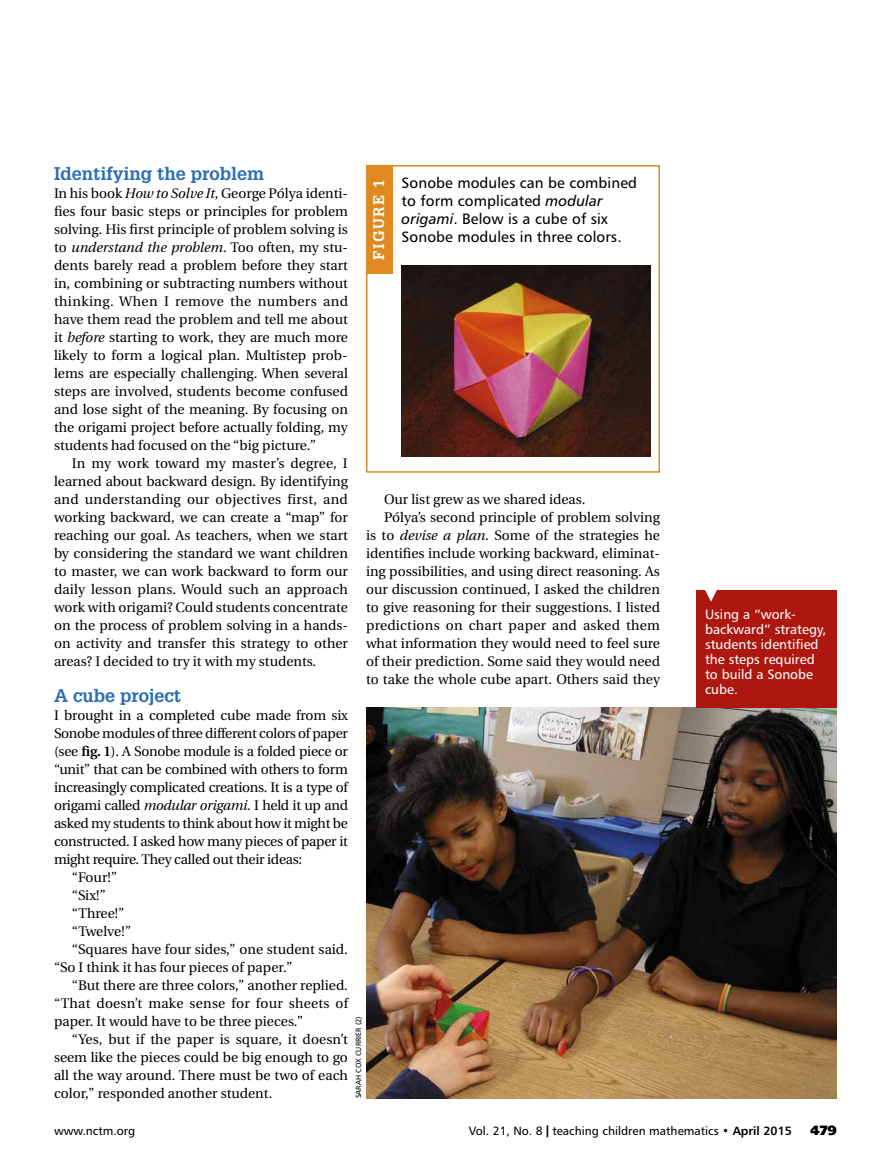
<style>
.page{position:relative;width:891px;height:1175px;background:#fff}
.page>*{position:absolute;margin:0;border:0;box-sizing:border-box;transform-origin:0 0}
.t1{font:700 18px "Glypha";color:#2b6db3}
.t2{font:15px/18px "Humanist 777 BT Roman B";letter-spacing:.005em;color:#000}
.t3{font:700 15px "Glypha";letter-spacing:.1em;color:#fff}
.t4{font:13.8px/18px "Utopia";color:#000;text-align:justify}
.t5{font:13.8px "Utopia";letter-spacing:-.02em;color:#000}
.t6{font:13.5px/15px "Humanist 777 BT Roman B";color:#fff}
.t7{font:13.5px "Humanist 777 BT Extra Black B";color:#000}
.t8{font:12px "Humanist 777 BT Roman B";color:#000}
.t9{font:7.5px "Humanist 777 BT Roman B";color:#000}
.s1{font-style:italic}
.s2{font-weight:600}
.s3{font-family:"Humanist 777 BT Italic B"}
.s4{font-family:"Interstate";font-weight:700}
.s5{font-family:"Humanist 777 BT Bold B"}
</style>
<div class="page">
<img style="left:366px;top:707px;width:471px;height:391px">
<div style="left:366px;top:166px;width:27px;height:108px;background:#e08920"></div>
<div style="left:366px;top:165px;width:294px;height:307px;border:2px solid #e08920"></div>
<img style="left:402px;top:265px;width:248px;height:192px">
<div style="left:696px;top:590px;width:141px;height:117px;background:#ad170f"></div>
<svg style="left:705px;top:590px;width:12px;height:12px"></svg>
<h1 class="t1" style="left:54px;top:162px;width:212px">Identifying the problem</h1>
<p class="t4" style="left:54px;top:185px;width:296px">In his book <span class="s1">How to Solve It</span>, George Pólya identi&shy;fies four basic steps or principles for problem solving. His first principle of problem solving is to <span class="s1">understand the problem</span>. Too often, my stu&shy;dents barely read a problem before they start in, combining or subtracting numbers without thinking. When I remove the numbers and have them read the problem and tell me about it <span class="s1">before</span> starting to work, they are much more likely to form a logical plan. Multistep prob&shy;lems are especially challenging. When several steps are involved, students become confused and lose sight of the meaning. By focusing on the origami project before actually folding, my students had focused on the “big picture.”</p>
<p class="t4" style="left:54px;top:455px;width:296px;text-indent:18px">In my work toward my master’s degree, I learned about backward design. By identifying and understanding our objectives first, and working backward, we can create a “map” for reaching our goal. As teachers, when we start by considering the standard we want children to master, we can work backward to form our daily lesson plans. Would such an approach work with origami? Could students concentrate on the process of problem solving in a hands&shy;on activity and transfer this strategy to other areas? I decided to try it with my students.</p>
<h1 class="t1" style="left:54px;top:684px;width:129px">A cube project</h1>
<p class="t4" style="left:54px;top:707px;width:296px">I brought in a completed cube made from six</p>
<p class="t5" style="left:54px;top:726px;width:296px">Sonobe modules of three different colors of paper</p>
<p class="t5" style="left:54px;top:744px;width:295px">(see <span class="s2">fig. 1</span>). A Sonobe module is a folded piece or</p>
<p class="t5" style="left:54px;top:762px;width:295px">“unit” that can be combined with others to form</p>
<p class="t5" style="left:54px;top:780px;width:296px">increasingly complicated creations. It is a type of</p>
<p class="t5" style="left:54px;top:798px;width:295px">origami called <span class="s1">modular origami</span>. I held it up and</p>
<p class="t5" style="left:54px;top:816px;width:295px">asked my students to think about how it might be</p>
<p class="t5" style="left:54px;top:834px;width:295px">constructed. I asked how many pieces of paper it</p>
<p class="t5" style="left:54px;top:852px;width:250px">might require. They called out their ideas:</p>
<p class="t4" style="left:72px;top:869px;width:47px">“Four!”</p>
<p class="t4" style="left:72px;top:887px;width:35px">“Six!”</p>
<p class="t4" style="left:72px;top:905px;width:54px">“Three!”</p>
<p class="t4" style="left:72px;top:923px;width:61px">“Twelve!”</p>
<p class="t4" style="left:72px;top:941px;width:277px">“Squares have four sides,” one student said.</p>
<p class="t4" style="left:54px;top:959px;width:240px">“So I think it has four pieces of paper.”</p>
<p class="t4" style="left:72px;top:977px;width:277px">“But there are three colors,” another replied.</p>
<p class="t4" style="left:54px;top:995px;width:296px">“That doesn’t make sense for four sheets of</p>
<p class="t4" style="left:54px;top:1013px;width:251px">paper. It would have to be three pieces.”</p>
<p class="t4" style="left:72px;top:1031px;width:277px">“Yes, but if the paper is square, it doesn’t</p>
<p class="t4" style="left:54px;top:1049px;width:295px">seem like the pieces could be big enough to go</p>
<p class="t4" style="left:54px;top:1067px;width:295px">all the way around. There must be two of each</p>
<p class="t4" style="left:54px;top:1084px;width:220px">color,” responded another student.</p>
<p class="t2" style="left:402px;top:173px;width:237px">Sonobe modules can be combined to form complicated <span class="s3">modular origami</span>. Below is a cube of six<br>Sonobe modules in three colors.</p>
<p class="t3" style="left:370px;top:260px;width:82px;rotate:-90deg">FIGURE 1</p>
<p class="t4" style="left:384px;top:491px;width:203px">Our list grew as we shared ideas.</p>
<p class="t4" style="left:384px;top:509px;width:277px">Pólya’s second principle of problem solving</p>
<p class="t4" style="left:366px;top:527px;width:296px">is to <span class="s1">devise a plan</span>. Some of the strategies he</p>
<p class="t4" style="left:366px;top:545px;width:296px">identifies include working backward, eliminat-</p>
<p class="t4" style="left:366px;top:563px;width:295px">ing possibilities, and using direct reasoning. As</p>
<p class="t4" style="left:366px;top:581px;width:296px">our discussion continued, I asked the children</p>
<p class="t4" style="left:366px;top:599px;width:296px">to give reasoning for their suggestions. I listed</p>
<p class="t4" style="left:366px;top:617px;width:295px">predictions on chart paper and asked them</p>
<p class="t4" style="left:366px;top:635px;width:296px">what information they would need to feel sure</p>
<p class="t4" style="left:366px;top:653px;width:296px">of their prediction. Some said they would need</p>
<p class="t4" style="left:366px;top:671px;width:296px">to take the whole cube apart. Others said they</p>
<p class="t9" style="left:354px;top:1098px;width:84px;rotate:-90deg">SARAH COX CURRIER (2)</p>
<p class="t6" style="left:705px;top:606px;width:123px">Using a “work&shy;backward” strategy, students identified the steps required to build a Sonobe cube.</p>
<p class="t8" style="left:54px;top:1123px;width:83px">www.nctm.org</p>
<p class="t8" style="left:469px;top:1123px;width:325px">Vol. 21, No. 8 <span class="s4">|</span> teaching children mathematics • <span class="s5">April 2015</span></p>
<p class="t7" style="left:810px;top:1121px;width:29px">479</p>
</div>
